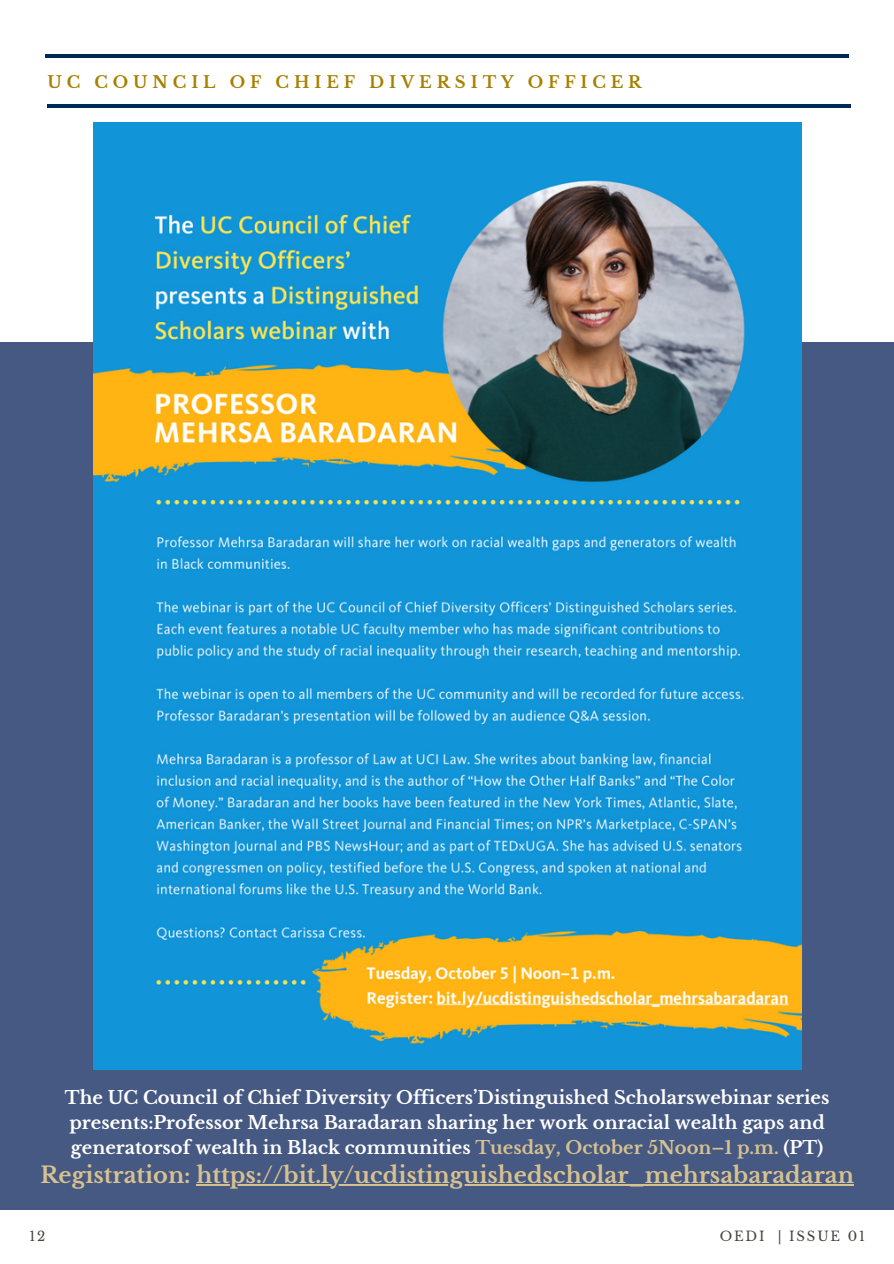
<style>
.page{position:relative;width:894px;height:1264px;background:#fff}
.page>*{position:absolute;margin:0;border:0;box-sizing:border-box;transform-origin:0 0}
.t1{font:700 22.35px "Libre Baskerville";color:#d7c190}
.t2{font:700 17.85px/24.8px "Libre Baskerville";color:#fff}
.t3{font:700 16.35px "Libre Baskerville";letter-spacing:.3em;color:#a68100}
.t4{font:13.2px "Libre Baskerville";letter-spacing:.14em;color:#444440}
.s1{color:#d7c190}
</style>
<div class="page">
<hr style="left:45px;top:54px;width:803px;height:4px;background:#002856">
<hr style="left:47px;top:104px;width:803px;height:4px;background:#002856">
<div style="left:0;top:342px;width:893px;height:867px;background:#465982"></div>
<img style="left:93px;top:123px;width:708px;height:946px">
<hr style="left:196px;top:1183px;width:657px;height:2px;background:#d7c190">
<p class="t3" style="left:48px;top:73px;width:595px">UC COUNCIL OF CHIEF DIVERSITY OFFICER</p>
<p class="t2" style="left:65px;top:1085px;width:765px">The UC Council of Chief Diversity Officers’Distinguished Scholarswebinar series presents:Professor Mehrsa Baradaran sharing her work onracial wealth gaps and generatorsof wealth in Black communities <span class="s1">Tuesday, October 5Noon–1 p.m.</span> (PT)</p>
<p class="t1" style="left:40px;top:1161px;width:814px">Registration: https://bit.ly/ucdistinguishedscholar_mehrsabaradaran</p>
<p class="t4" style="left:30px;top:1228px;width:17px">12</p>
<p class="t4" style="left:719px;top:1228px;width:147px">OEDI | ISSUE 01</p>
</div>
